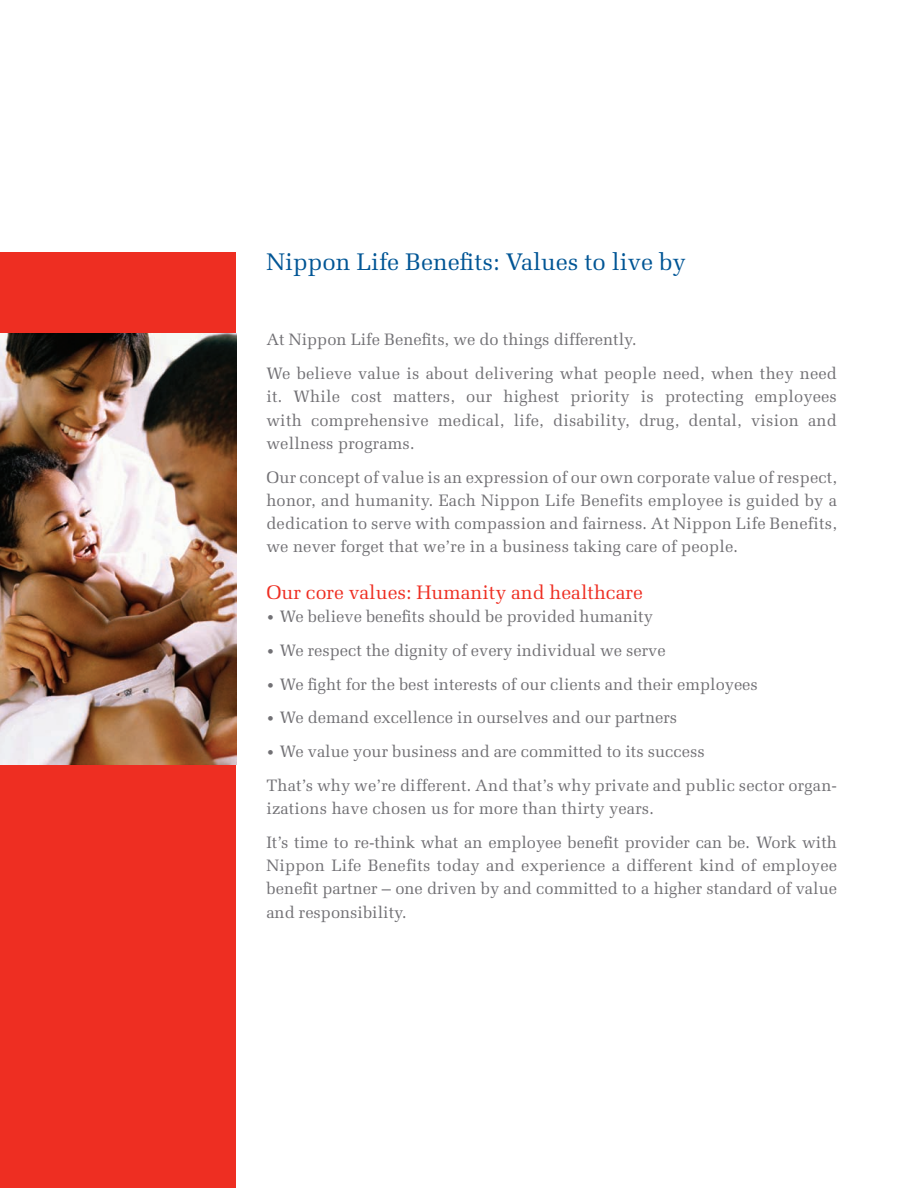
<style>
.page{position:relative;width:918px;height:1188px;background:#fff}
.page>*{position:absolute;margin:0;border:0;box-sizing:border-box;transform-origin:0 0}
.t1{font:24px "Melior";color:#005595}
.t2{font:19.5px "Melior";color:#ee2e22}
.t3{font:16.5px/23.2px "Melior";color:#717074}
.s1{font-size:13.5px}
</style>
<div class="page">
<div style="left:0;top:252px;width:236px;height:936px;background:#ee2e22"></div>
<img style="left:0;top:333px;width:236px;height:432px">
<h1 class="t1" style="left:266px;top:248px;width:421px">Nippon Life Benefits: Values to live by</h1>
<p class="t3" style="left:266px;top:323px;width:572px;line-height:33.8px">At Nippon Life Benefits, we do things differently.<br>We believe value is about delivering what people need, when they need</p>
<p class="t3" style="left:266px;top:385px;width:572px;text-align:justify">it. While cost matters, our highest priority is protecting employees with comprehensive medical, life, disability, drug, dental, vision and wellness programs.</p>
<p class="t3" style="left:266px;top:465px;width:572px;text-align:justify">Our concept of value is an expression of our own corporate value of respect, honor, and humanity. Each Nippon Life Benefits employee is guided by a dedication to serve with compassion and fairness. At Nippon Life Benefits, we never forget that we’re in a business taking care of people.</p>
<p class="t2" style="left:266px;top:581px;width:378px">Our core values: Humanity and healthcare</p>
<p class="t3" style="left:266px;top:605px;width:388px"><span class="s1">•</span> We believe benefits should be provided humanity</p>
<p class="t3" style="left:266px;top:638px;width:401px"><span class="s1">•</span> We respect the dignity of every individual we serve</p>
<p class="t3" style="left:266px;top:672px;width:493px"><span class="s1">•</span> We fight for the best interests of our clients and their employees</p>
<p class="t3" style="left:266px;top:706px;width:412px"><span class="s1">•</span> We demand excellence in ourselves and our partners</p>
<p class="t3" style="left:266px;top:734px;width:572px;line-height:33.8px"><span class="s1">•</span> We value your business and are committed to its success<br>That’s why we’re different. And that’s why private and public sector organ-</p>
<p class="t3" style="left:266px;top:791px;width:572px;line-height:33.8px">izations have chosen us for more than thirty years.<br>It’s time to re-think what an employee benefit provider can be. Work with</p>
<p class="t3" style="left:266px;top:854px;width:572px;text-align:justify">Nippon Life Benefits today and experience a different kind of employee benefit partner – one driven by and committed to a higher standard of value and responsibility.</p>
</div>
